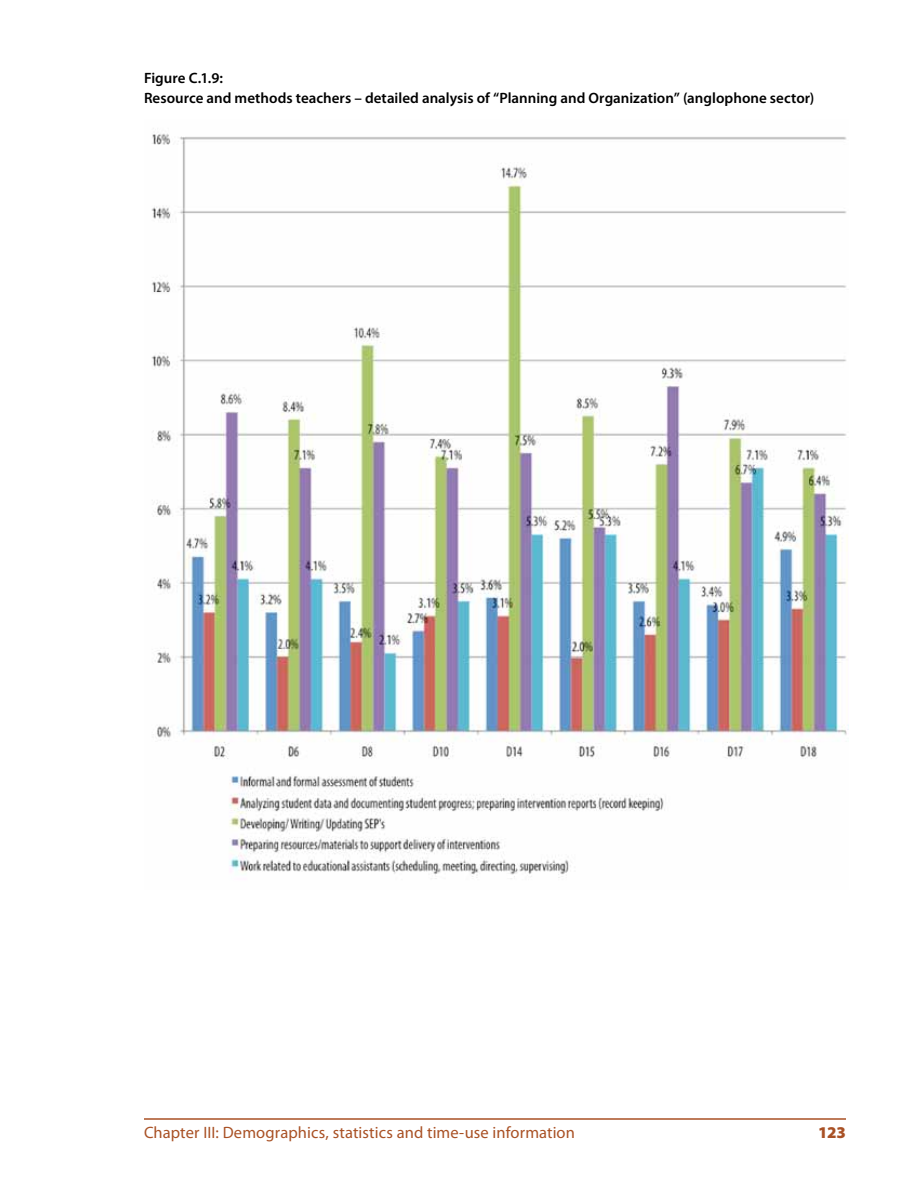
<style>
.page{position:relative;width:918px;height:1188px;background:#fff}
.page>*{position:absolute;margin:0;border:0;box-sizing:border-box;transform-origin:0 0}
.t1{font:16.5px "Myriad Pro";letter-spacing:.005em;color:#a95125}
.t2{font:900 16.5px "Myriad Pro";color:#a95125}
.figure_graph_title{font:600 15px/19.5px "Myriad Pro";color:#000}
</style>
<div class="page">
<hr style="left:144px;top:1118px;width:702px;height:2px;background:#a95125">
<img style="left:151px;top:133px;width:698px;height:746px">
<p class="figure_graph_title" style="left:144px;top:68px;width:672px">Figure C.1.9:<br>Resource and methods teachers – detailed analysis of “Planning and Organization” (anglophone sector)</p>
<p class="t1" style="left:144px;top:1122px;width:433px">Chapter III: Demographics, statistics and time-use information</p>
<p class="t2" style="left:818px;top:1121px;width:29px">123</p>
</div>
